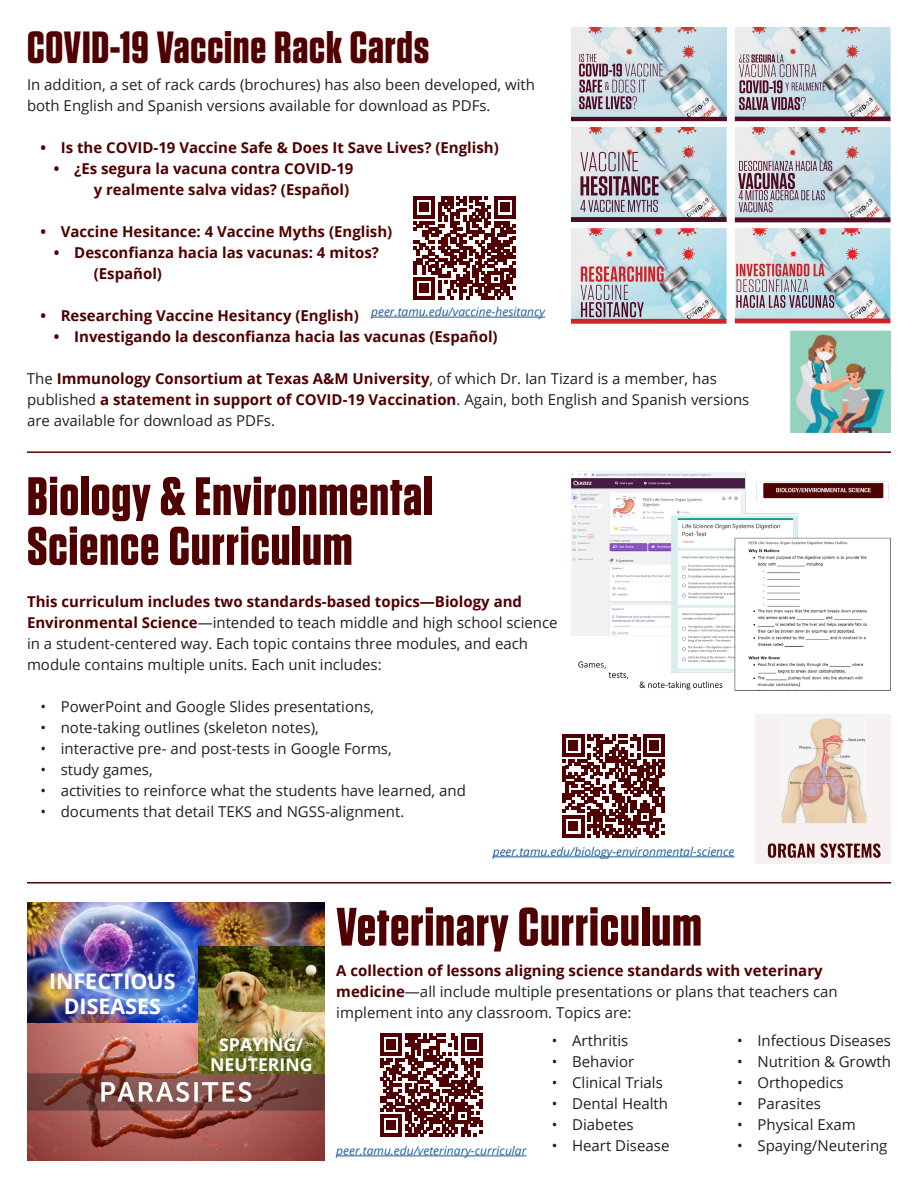
<style>
.page{position:relative;width:918px;height:1188px;background:#fff}
.page>*{position:absolute;margin:0;border:0;box-sizing:border-box;transform-origin:0 0}
.t1{font:700 54px/49.8px "Tungsten";letter-spacing:.02em;color:#500000}
.t2{font:700 45px "Tungsten";letter-spacing:.02em;color:#500000}
.t3{font:700 21.45px/24px "Open Sans";color:#fff;text-align:center}
.t4{font:700 17.7px/19.8px "Open Sans";color:#fff;text-align:center}
.t5{font:15px/21px "Open Sans";color:#231f20}
.t6{font:700 15px/21px "Open Sans";color:#500000;text-align:right}
.t7{font:italic 12px "Open Sans";color:#175d9e}
.s1{font-weight:700;color:#500000}
</style>
<div class="page">
<img style="left:571px;top:27px;width:320px;height:297px">
<img style="left:790px;top:330px;width:101px;height:103px">
<svg style="left:413px;top:196px;width:103px;height:103px"></svg>
<hr style="left:371px;top:317px;width:174px;height:1px;background:#175d9e">
<hr style="left:27px;top:451px;width:864px;height:2px;background:#500000">
<svg style="left:562px;top:735px;width:103px;height:102px"></svg>
<hr style="left:493px;top:857px;width:242px;height:1px;background:#175d9e">
<img style="left:755px;top:714px;width:136px;height:149px">
<img style="left:571px;top:472px;width:320px;height:219px">
<hr style="left:27px;top:882px;width:864px;height:2px;background:#500000">
<img style="left:27px;top:902px;width:298px;height:259px">
<img style="left:198px;top:946px;width:127px;height:128px">
<svg style="left:380px;top:1034px;width:103px;height:102px"></svg>
<hr style="left:336px;top:1156px;width:191px;height:1px;background:#175d9e">
<h2 class="t2" style="left:27px;top:23px;width:404px">COVID-19 Vaccine Rack Cards</h2>
<p class="t5" style="left:27px;top:74px;width:510px">In addition, a set of rack cards (brochures) has also been developed, with both English and Spanish versions available for download as PDFs.</p>
<p class="t6" style="left:40px;top:137px;width:460px">• Is the COVID-19 Vaccine Safe &amp; Does It Save Lives? (English)</p>
<p class="t6" style="left:54px;top:158px;width:301px">• ¿Es segura la vacuna contra COVID-19 y realmente salva vidas? (Español)</p>
<p class="t6" style="left:40px;top:221px;width:353px">• Vaccine Hesitance: 4 Vaccine Myths (English)</p>
<p class="t6" style="left:94px;top:242px;width:287px;text-align:left;text-indent:-40px">• Desconfianza hacia las vacunas: 4 mitos? (Español)</p>
<p class="t6" style="left:40px;top:305px;width:320px">• Researching Vaccine Hesitancy (English)</p>
<p class="t6" style="left:54px;top:326px;width:445px">• Investigando la desconfianza hacia las vacunas (Español)</p>
<p class="t5" style="left:27px;top:368px;width:724px">The <span class="s1">Immunology Consortium at Texas A&amp;M University</span>, of which Dr. Ian Tizard is a member, has published <span class="s1">a statement in support of COVID-19 Vaccination</span>. Again, both English and Spanish versions are available for download as PDFs.</p>
<p class="t7" style="left:371px;top:304px;width:175px">peer.tamu.edu/vaccine-hesitancy</p>
<h1 class="t1" style="left:27px;top:473px;width:407px">Biology &amp; Environmental<br>Science Curriculum</h1>
<p class="t5" style="left:27px;top:591px;width:532px"><span class="s1">This curriculum includes two standards-based topics—Biology and Environmental Science</span>—intended to teach middle and high school science in a student-centered way. Each topic contains three modules, and each module contains multiple units. Each unit includes:</p>
<p class="t5" style="left:40px;top:696px;width:335px">• PowerPoint and Google Slides presentations,</p>
<p class="t5" style="left:40px;top:717px;width:280px">• note-taking outlines (skeleton notes),</p>
<p class="t5" style="left:40px;top:738px;width:353px">• interactive pre- and post-tests in Google Forms,</p>
<p class="t5" style="left:40px;top:759px;width:114px">• study games,</p>
<p class="t5" style="left:40px;top:780px;width:427px">• activities to reinforce what the students have learned, and</p>
<p class="t5" style="left:40px;top:801px;width:365px">• documents that detail TEKS and NGSS-alignment.</p>
<p class="t7" style="left:493px;top:843px;width:243px">peer.tamu.edu/biology-environmental-science</p>
<h3 class="t3" style="left:49px;top:969px;width:128px">INFECTIOUS<br>DISEASES</h3>
<p class="t4" style="left:210px;top:1034px;width:104px">SPAYING/<br>NEUTERING</p>
<h1 class="t1" style="left:336px;top:904px;width:367px">Veterinary Curriculum</h1>
<p class="t5" style="left:336px;top:959px;width:503px"><span class="s1">A collection of lessons aligning science standards with veterinary medicine</span>—all include multiple presentations or plans that teachers can implement into any classroom. Topics are:</p>
<p class="t5" style="left:552px;top:1030px;width:78px">• Arthritis</p>
<p class="t5" style="left:552px;top:1051px;width:84px">• Behavior</p>
<p class="t5" style="left:552px;top:1072px;width:112px">• Clinical Trials</p>
<p class="t5" style="left:552px;top:1093px;width:118px">• Dental Health</p>
<p class="t5" style="left:552px;top:1114px;width:83px">• Diabetes</p>
<p class="t5" style="left:552px;top:1135px;width:119px">• Heart Disease</p>
<p class="t5" style="left:737px;top:1030px;width:155px">• Infectious Diseases</p>
<p class="t5" style="left:737px;top:1051px;width:155px">• Nutrition &amp; Growth</p>
<p class="t5" style="left:737px;top:1072px;width:108px">• Orthopedics</p>
<p class="t5" style="left:737px;top:1093px;width:85px">• Parasites</p>
<p class="t5" style="left:737px;top:1114px;width:120px">• Physical Exam</p>
<p class="t7" style="left:336px;top:1142px;width:192px">peer.tamu.edu/veterinary-curricular</p>
<p class="t5" style="left:737px;top:1135px;width:152px">• Spaying/Neutering</p>
</div>
